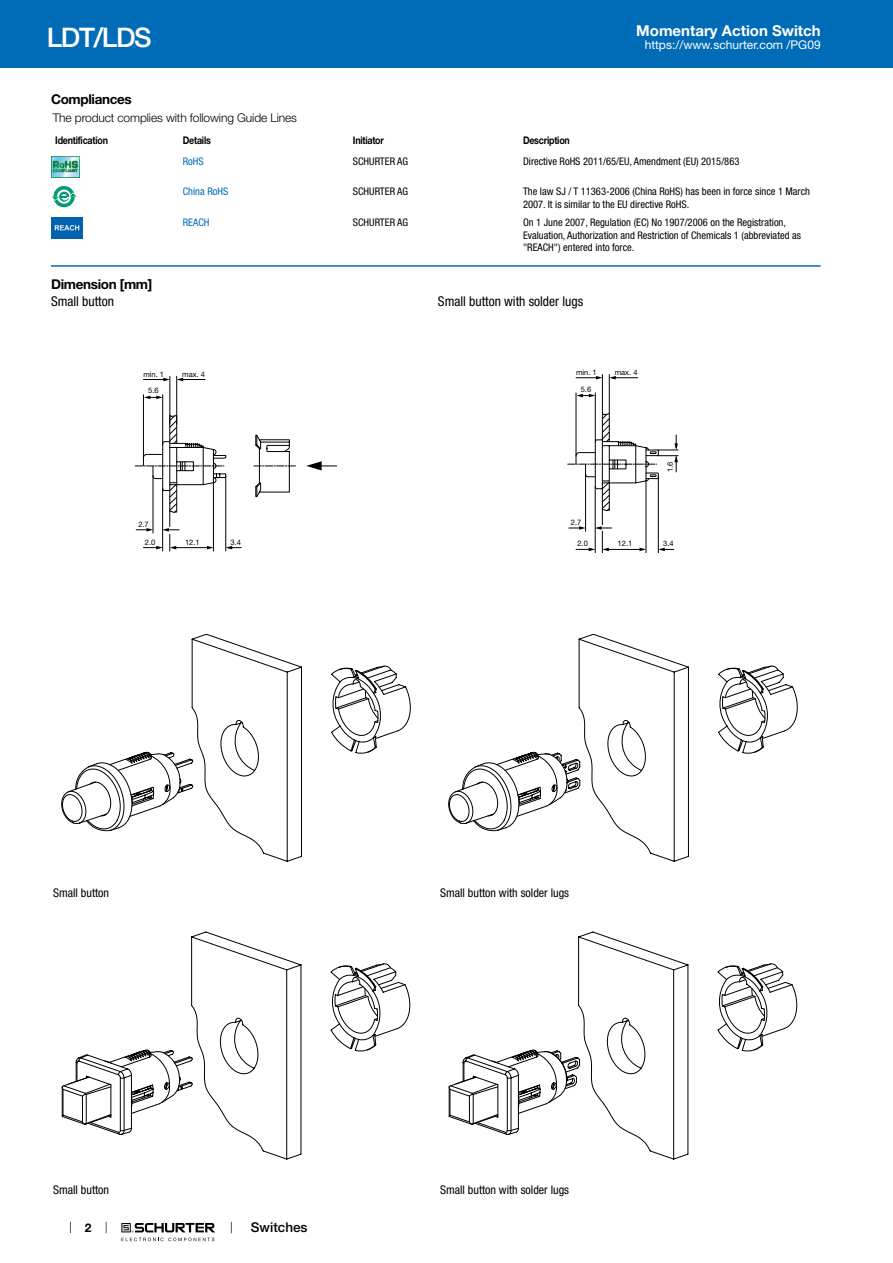
<style>
.page{position:relative;width:893px;height:1263px;background:#fff}
.page>*{position:absolute;margin:0;border:0;box-sizing:border-box;transform-origin:0 0}
.t1{font:500 27px "Helvetica Neue LT";letter-spacing:-.05em;color:#fff}
.t2{font:700 15px "Helvetica Neue LT";color:#fff}
.t3{font:condensed 13.5px "Helvetica Neue LT";color:#000}
.t4{font:700 13.5px "Helvetica Neue LT";letter-spacing:-.025em;color:#000}
.t5{font:500 13.5px "Helvetica Neue LT";color:#000}
.t6{font:condensed 12px "Helvetica Neue LT";color:#000}
.t7{font:300 12px "Helvetica Neue LT";letter-spacing:-.01em;color:#000}
.t8{font:12px "Helvetica Neue LT";color:#fff}
.t9{font:700 12px "Helvetica Neue LT";color:#000}
.t10{font:condensed 10.5px/12.6px "Helvetica Neue LT";color:#000}
.t11{font:700 10.5px "Helvetica Neue LT";letter-spacing:-.025em;color:#000;scale:.85 1}
.t12{font:condensed 10.5px "Helvetica Neue LT";color:#006bb6}
.t13{font:7.5px "Helvetica Neue LT";color:#000}
</style>
<div class="page">
<svg style="left:70px;top:1221px;width:1px;height:12px"></svg>
<svg style="left:121px;top:1223px;width:94px;height:18px"></svg>
<div style="left:0;top:0;width:893px;height:68px;background:#006bb6"></div>
<img style="left:51px;top:156px;width:29px;height:21px">
<svg style="left:53px;top:186px;width:22px;height:21px"></svg>
<svg style="left:57px;top:190px;width:14px;height:14px"></svg>
<svg style="left:52px;top:192px;width:25px;height:9px"></svg>
<img style="left:51px;top:217px;width:32px;height:21px">
<hr style="left:51px;top:265px;width:770px;height:2px;background:#006bb6">
<svg style="left:306px;top:461px;width:31px;height:9px"></svg>
<hr style="left:170px;top:376px;width:1px;height:48px;background:#000">
<hr style="left:176px;top:376px;width:1px;height:48px;background:#000">
<svg style="left:135px;top:378px;width:161px;height:173px"></svg>
<hr style="left:602px;top:375px;width:1px;height:39px;background:#000">
<hr style="left:609px;top:375px;width:1px;height:39px;background:#000">
<svg style="left:568px;top:376px;width:110px;height:177px"></svg>
<svg style="left:61px;top:634px;width:350px;height:227px"></svg>
<svg style="left:448px;top:634px;width:350px;height:227px"></svg>
<svg style="left:62px;top:932px;width:348px;height:227px"></svg>
<svg style="left:449px;top:932px;width:348px;height:227px"></svg>
<h1 class="t1" style="left:47px;top:21px;width:106px">LDT/LDS</h1>
<h2 class="t2" style="left:636px;top:21px;width:186px">Momentary Action Switch</h2>
<p class="t8" style="left:645px;top:38px;width:178px">https://www.schurter.com /PG09</p>
<p class="t4" style="left:51px;top:91px;width:82px">Compliances</p>
<p class="t7" style="left:53px;top:110px;width:246px">The product complies with following Guide Lines</p>
<p class="t11" style="left:55px;top:134px;width:64px">Identification</p>
<p class="t11" style="left:183px;top:134px;width:35px">Details</p>
<p class="t11" style="left:353px;top:134px;width:38px">Initiator</p>
<p class="t11" style="left:523px;top:134px;width:57px">Description</p>
<p class="t12" style="left:183px;top:156px;width:22px">RoHS</p>
<p class="t10" style="left:353px;top:155px;width:57px">SCHURTER AG</p>
<p class="t10" style="left:523px;top:155px;width:218px">Directive RoHS 2011/65/EU, Amendment (EU) 2015/863</p>
<p class="t12" style="left:183px;top:185px;width:47px">China RoHS</p>
<p class="t10" style="left:353px;top:185px;width:57px">SCHURTER AG</p>
<p class="t10" style="left:523px;top:185px;width:289px">The law SJ / T 11363-2006 (China RoHS) has been in force since 1 March<br>2007. It is similar to the EU directive RoHS.</p>
<p class="t12" style="left:183px;top:216px;width:28px">REACH</p>
<p class="t10" style="left:353px;top:216px;width:57px">SCHURTER AG</p>
<p class="t10" style="left:523px;top:216px;width:279px">On 1 June 2007, Regulation (EC) No 1907/2006 on the Registration,<br>Evaluation, Authorization and Restriction of Chemicals 1 (abbreviated as "REACH") entered into force.</p>
<p class="t4" style="left:51px;top:275px;width:103px">Dimension [mm]</p>
<p class="t3" style="left:51px;top:293px;width:64px">Small button</p>
<p class="t3" style="left:438px;top:293px;width:147px">Small button with solder lugs</p>
<p class="t13" style="left:143px;top:369px;width:22px">min. 1</p>
<p class="t13" style="left:182px;top:369px;width:24px">max. 4</p>
<p class="t13" style="left:148px;top:386px;width:12px">5.6</p>
<p class="t13" style="left:138px;top:519px;width:12px">2.7</p>
<p class="t13" style="left:145px;top:537px;width:12px">2.0</p>
<p class="t13" style="left:185px;top:537px;width:16px">12.1</p>
<p class="t13" style="left:231px;top:537px;width:12px">3.4</p>
<p class="t13" style="left:576px;top:368px;width:22px">min. 1</p>
<p class="t13" style="left:615px;top:368px;width:24px">max. 4</p>
<p class="t13" style="left:581px;top:384px;width:12px">5.6</p>
<p class="t13" style="left:571px;top:518px;width:12px">2.7</p>
<p class="t13" style="left:666px;top:472px;width:12px;rotate:-90deg">1.6</p>
<p class="t13" style="left:577px;top:539px;width:12px">2.0</p>
<p class="t13" style="left:618px;top:539px;width:16px">12.1</p>
<p class="t13" style="left:663px;top:539px;width:12px">3.4</p>
<p class="t6" style="left:53px;top:885px;width:57px">Small button</p>
<p class="t6" style="left:440px;top:885px;width:131px">Small button with solder lugs</p>
<p class="t6" style="left:53px;top:1183px;width:57px">Small button</p>
<p class="t6" style="left:440px;top:1183px;width:131px">Small button with solder lugs</p>
<p class="t9" style="left:85px;top:1220px;width:8px">2</p>
<p class="t5" style="left:251px;top:1219px;width:58px">Switches</p>
</div>
